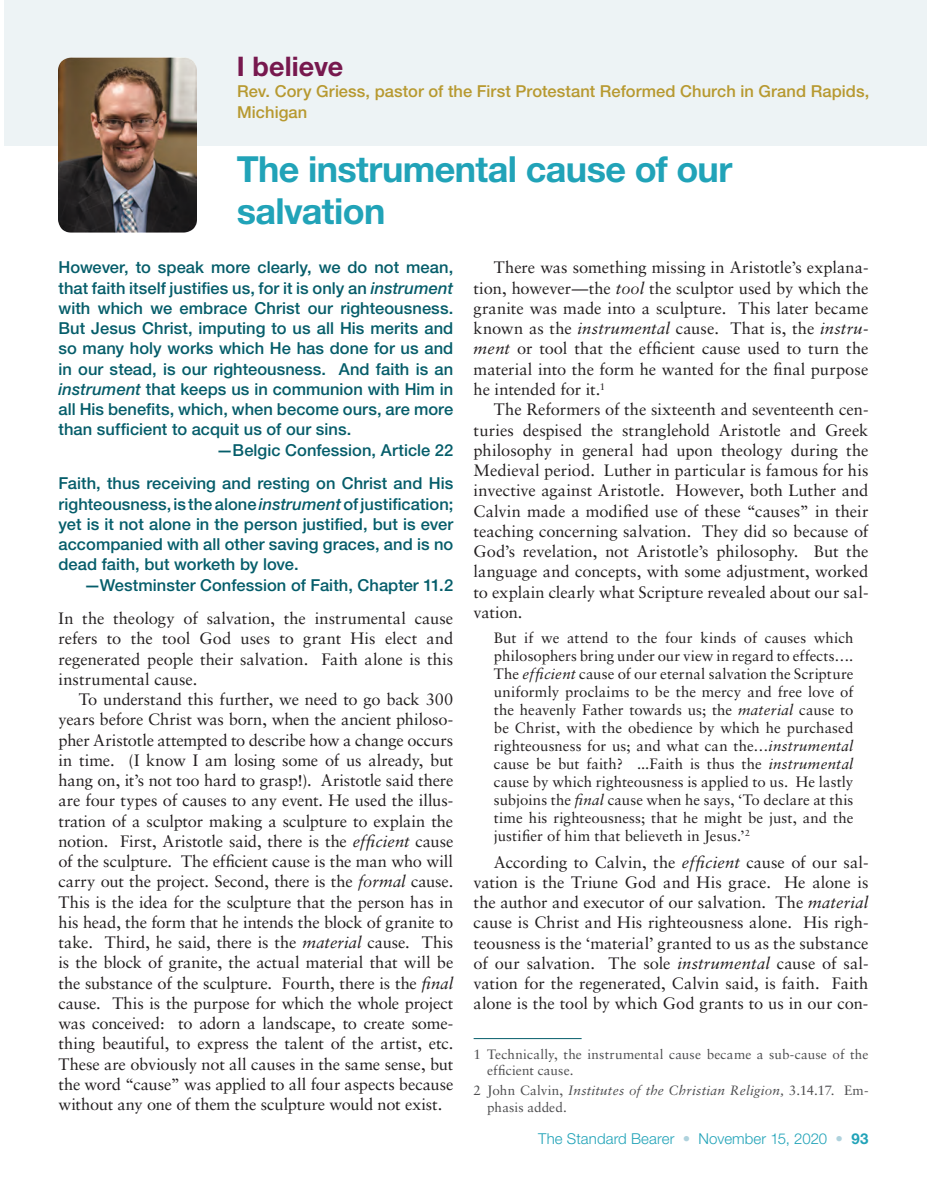
<style>
.page{position:relative;width:927px;height:1197px;background:#fff}
.page>*{position:absolute;margin:0;border:0;box-sizing:border-box;transform-origin:0 0}
.t1{font:700 36px/42px "Helvetica Neue LT Std";letter-spacing:-.015em;color:#21a3b8}
.t2{font:700 27px "Helvetica Neue LT Std";letter-spacing:.005em;color:#77184e}
.t3{font:16.5px/20.2px "Sabon LT Std";color:#231f20;text-align:justify}
.t4{font:500 16.5px/20.2px "Helvetica Neue LT Std";letter-spacing:.005em;color:#055d6a;text-align:justify}
.t5{font:500 16.5px/21px "Helvetica Neue LT Std";letter-spacing:.005em;color:#b79930}
.t6{font:15px/18px "Sabon LT Std";letter-spacing:.01em;color:#231f20;text-align:justify}
.t7{font:300 15px "Helvetica Neue LT Std";letter-spacing:.005em;color:#21a3b8}
.t8{font:13.5px/16.2px "Sabon LT Std";letter-spacing:.015em;color:#4d4d4f}
.s1{font-style:italic}
.s2{color:#afd2dd}
.s3{font-weight:700}
</style>
<div class="page">
<hr style="left:474px;top:1038px;width:108px;height:1px;background:#055d6a">
<div style="left:4px;top:0;width:923px;height:145px;background:#edf3f5"></div>
<img style="left:58px;top:57px;width:138px;height:176px">
<h2 class="t2" style="left:237px;top:50px;width:108px">I believe</h2>
<p class="t5" style="left:237px;top:81px;width:634px">Rev. Cory Griess, pastor of the First Protestant Reformed Church in Grand Rapids,<br>Michigan</p>
<h1 class="t1" style="left:237px;top:147px;width:497px">The instrumental cause of our salvation</h1>
<p class="t4" style="left:58px;top:257px;width:396px">However, to speak more clearly, we do not mean,</p>
<p class="t4" style="left:58px;top:277px;width:396px">that faith itself justifies us, for it is only an <span class="s1">instrument</span></p>
<p class="t4" style="left:58px;top:298px;width:396px">with which we embrace Christ our righteousness.</p>
<p class="t4" style="left:58px;top:318px;width:396px">But Jesus Christ, imputing to us all His merits and</p>
<p class="t4" style="left:58px;top:338px;width:396px">so many holy works which He has done for us and</p>
<p class="t4" style="left:58px;top:358px;width:396px">in our stead, is our righteousness. And faith is an</p>
<p class="t4" style="left:58px;top:379px;width:396px"><span class="s1">instrument</span> that keeps us in communion with Him in</p>
<p class="t4" style="left:58px;top:399px;width:396px">all His benefits, which, when become ours, are more</p>
<p class="t4" style="left:58px;top:419px;width:294px">than sufficient to acquit us of our sins.</p>
<p class="t4" style="left:217px;top:439px;width:238px">—Belgic Confession, Article 22</p>
<p class="t4" style="left:58px;top:473px;width:396px">Faith, thus receiving and resting on Christ and His righteousness, is the alone <span class="s1">instrument</span> of justification; yet is it not alone in the person justified, but is ever accompanied with all other saving graces, and is no dead faith, but worketh by love.</p>
<p class="t4" style="left:84px;top:574px;width:371px">—Westminster Confession of Faith, Chapter 11.2</p>
<p class="t3" style="left:58px;top:608px;width:396px">In the theology of salvation, the instrumental cause refers to the tool God uses to grant His elect and regenerated people their salvation. Faith alone is this instrumental cause.</p>
<p class="t3" style="left:58px;top:689px;width:396px;text-indent:20px">To understand this further, we need to go back 300 years before Christ was born, when the ancient philoso&shy;pher Aristotle attempted to describe how a change occurs in time. (I know I am losing some of us already, but hang on, it’s not too hard to grasp!). Aristotle said there are four types of causes to any event. He used the illus&shy;tration of a sculptor making a sculpture to explain the notion. First, Aristotle said, there is the <span class="s1">efficient</span> cause of the sculpture. The efficient cause is the man who will carry out the project. Second, there is the <span class="s1">formal</span> cause.<br>This is the idea for the sculpture that the person has in his head, the form that he intends the block of granite to take. Third, he said, there is the <span class="s1">material</span> cause. This is the block of granite, the actual material that will be the substance of the sculpture. Fourth, there is the <span class="s1">final </span>cause. This is the purpose for which the whole project was conceived: to adorn a landscape, to create some&shy;thing beautiful, to express the talent of the artist, etc.<br>These are obviously not all causes in the same sense, but the word “cause” was applied to all four aspects because without any one of them the sculpture would not exist.</p>
<p class="t3" style="left:474px;top:257px;width:396px;text-indent:20px">There was something missing in Aristotle’s explana&shy;tion, however—the <span class="s1">tool</span> the sculptor used by which the granite was made into a sculpture. This later became known as the <span class="s1">instrumental</span> cause. That is, the <span class="s1">instru&shy;ment</span> or tool that the efficient cause used to turn the material into the form he wanted for the final purpose he intended for it.<sup>1</sup></p>
<p class="t3" style="left:474px;top:399px;width:396px;text-indent:20px">The Reformers of the sixteenth and seventeenth cen&shy;turies despised the stranglehold Aristotle and Greek philosophy in general had upon theology during the Medieval period. Luther in particular is famous for his invective against Aristotle. However, both Luther and Calvin made a modified use of these “causes” in their teaching concerning salvation. They did so because of God’s revelation, not Aristotle’s philosophy. But the language and concepts, with some adjustment, worked to explain clearly what Scripture revealed about our sal&shy;vation.</p>
<p class="t6" style="left:494px;top:628px;width:361px">But if we attend to the four kinds of causes which philosophers bring under our view in regard to effects….<br>The <span class="s1">efficient</span> cause of our eternal salvation the Scripture uniformly proclaims to be the mercy and free love of the heavenly Father towards us; the <span class="s1">material</span> cause to be Christ, with the obedience by which he purchased righteousness for us; and what can the…<span class="s1">instrumental </span>cause be but faith? ...Faith is thus the <span class="s1">instrumental </span>cause by which righteousness is applied to us. He lastly subjoins the <span class="s1">final</span> cause when he says, ‘To declare at this time his righteousness; that he might be just, and the justifier of him that believeth in Jesus.’<sup>2</sup></p>
<p class="t3" style="left:474px;top:852px;width:396px;text-indent:20px">According to Calvin, the <span class="s1">efficient</span> cause of our sal&shy;vation is the Triune God and His grace. He alone is the author and executor of our salvation. The <span class="s1">material </span>cause is Christ and His righteousness alone. His righ&shy;teousness is the ‘material’ granted to us as the substance of our salvation. The sole <span class="s1">instrumental</span> cause of sal&shy;vation for the regenerated, Calvin said, is faith. Faith alone is the tool by which God grants to us in our con-</p>
<p class="t8" style="left:487px;top:1046px;width:383px;text-indent:-14px">1 Technically, the instrumental cause became a sub-cause of the efficient cause.</p>
<p class="t8" style="left:487px;top:1082px;width:383px;text-indent:-14px">2 John Calvin, <span class="s1">Institutes of the Christian Religion,</span> 3.14.17. Em&shy;phasis added.</p>
<p class="t7" style="left:538px;top:1129px;width:332px">The Standard Bearer <span class="s2">•</span> November 15, 2020 <span class="s2">•</span> <span class="s3">93</span></p>
</div>
